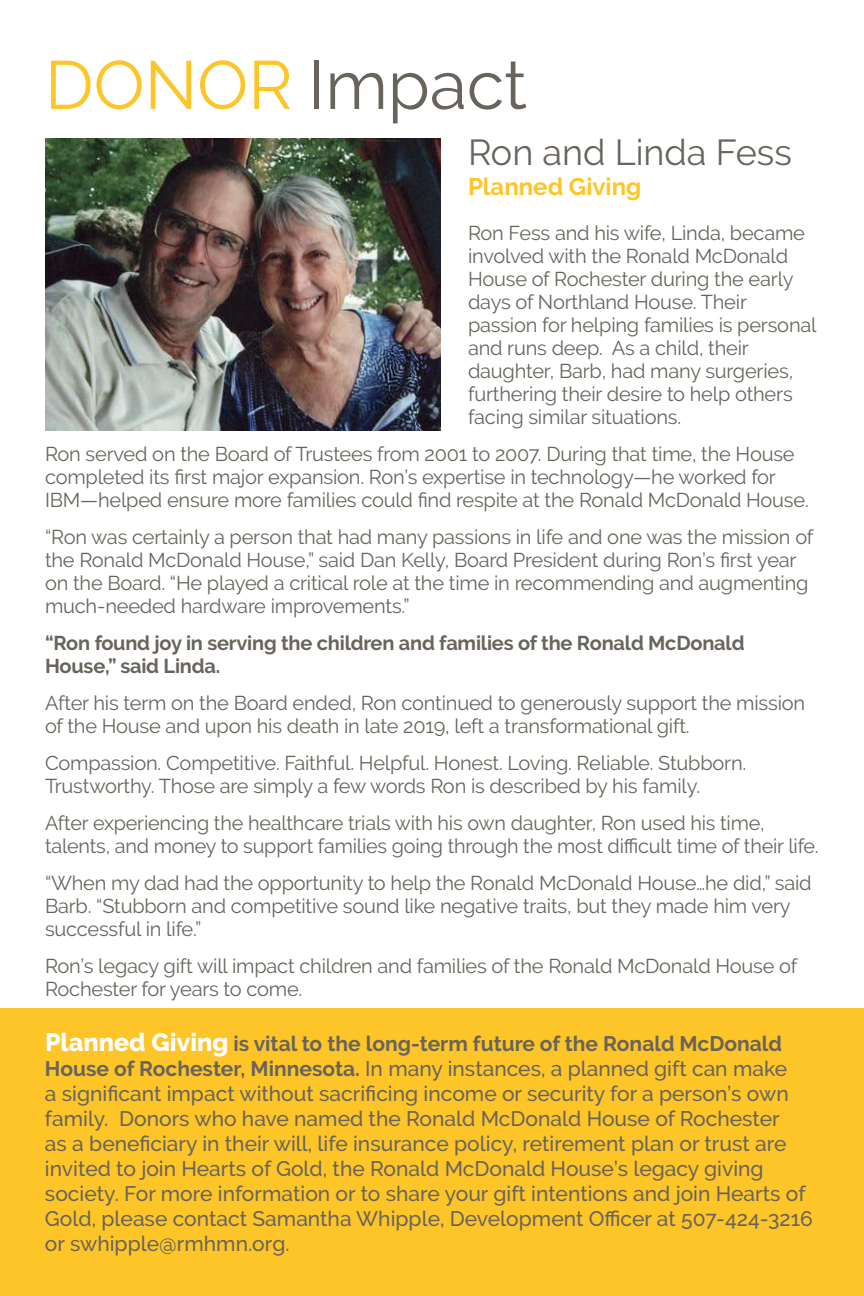
<style>
.page{position:relative;width:864px;height:1296px;background:#fff}
.page>*{position:absolute;margin:0;border:0;box-sizing:border-box;transform-origin:0 0}
.t1{font:68px "Raleway";color:#68645d}
.t2{font:36px "Raleway";color:#68645d}
.t3{font:700 24px "Raleway";color:#fec528}
.t4{font:500 21px/25px "Raleway";color:#68645d}
.t5{font:20px/23px "Raleway";letter-spacing:-.01em;color:#68645d}
.t6{font:700 20px/23px "Raleway";letter-spacing:-.01em;color:#68645d}
.s1{color:#fec528}
.s2{font-weight:800;font-size:25px;color:#fff}
.s3{font-weight:700}
</style>
<div class="page">
<div style="left:0;top:1008px;width:864px;height:288px;background:#fec528"></div>
<img style="left:45px;top:138px;width:396px;height:293px">
<h1 class="t1" style="left:45px;top:53px;width:483px"><span class="s1">DONOR</span> Impact</h1>
<h2 class="t2" style="left:468px;top:136px;width:325px">Ron and Linda Fess</h2>
<p class="t3" style="left:468px;top:173px;width:175px">Planned Giving</p>
<p class="t5" style="left:468px;top:222px;width:350px">Ron Fess and his wife, Linda, became involved with the Ronald McDonald House of Rochester during the early days of Northland House. Their passion for helping families is personal and runs deep. As a child, their daughter, Barb, had many surgeries, furthering their desire to help others facing similar situations.</p>
<p class="t5" style="left:45px;top:443px;width:765px">Ron served on the Board of Trustees from 2001 to 2007. During that time, the House completed its 昀椀rst major expansion. Ron’s expertise in technology—he worked for<br>IBM—helped ensure more families could 昀椀nd respite at the Ronald McDonald House.</p>
<p class="t5" style="left:45px;top:526px;width:770px">“Ron was certainly a person that had many passions in life and one was the mission of the Ronald McDonald House,” said Dan Kelly, Board President during Ron’s 昀椀rst year on the Board. “He played a critical role at the time in recommending and augmenting much-needed hardware improvements.”</p>
<p class="t6" style="left:45px;top:631px;width:701px">“Ron found joy in serving the children and families of the Ronald McDonald<br>House,” said Linda.</p>
<p class="t5" style="left:45px;top:692px;width:762px">After his term on the Board ended, Ron continued to generously support the mission of the House and upon his death in late 2019, left a transformational gift.</p>
<p class="t5" style="left:45px;top:752px;width:703px">Compassion. Competitive. Faithful. Helpful. Honest. Loving. Reliable. Stubborn.<br>Trustworthy. Those are simply a few words Ron is described by his family.</p>
<p class="t5" style="left:45px;top:813px;width:775px">After experiencing the healthcare trials with his own daughter, Ron used his time, talents, and money to support families going through the most di昀케cult time of their life.</p>
<p class="t5" style="left:45px;top:871px;width:768px">“When my dad had the opportunity to help the Ronald McDonald House…he did,” said<br>Barb. “Stubborn and competitive sound like negative traits, but they made him very successful in life.”</p>
<p class="t5" style="left:45px;top:954px;width:754px">Ron’s legacy gift will impact children and families of the Ronald McDonald House of<br>Rochester for years to come.</p>
<p class="t4" style="left:45px;top:1033px;width:769px"><span class="s2">Planned Giving</span> <span class="s3">is vital to the long-term future of the Ronald McDonald House of Rochester, Minnesota.</span> In many instances, a planned gift can make<br>a signi昀椀cant impact without sacri昀椀cing income or security for a person’s own family. Donors who have named the Ronald McDonald House of Rochester<br>as a bene昀椀ciary in their will, life insurance policy, retirement plan or trust are invited to join Hearts of Gold, the Ronald McDonald House’s legacy giving society. For more information or to share your gift intentions and join Hearts of Gold, please contact Samantha Whipple, Development O昀케cer at 507-424-3216 or swhipple@rmhmn.org.</p>
</div>
